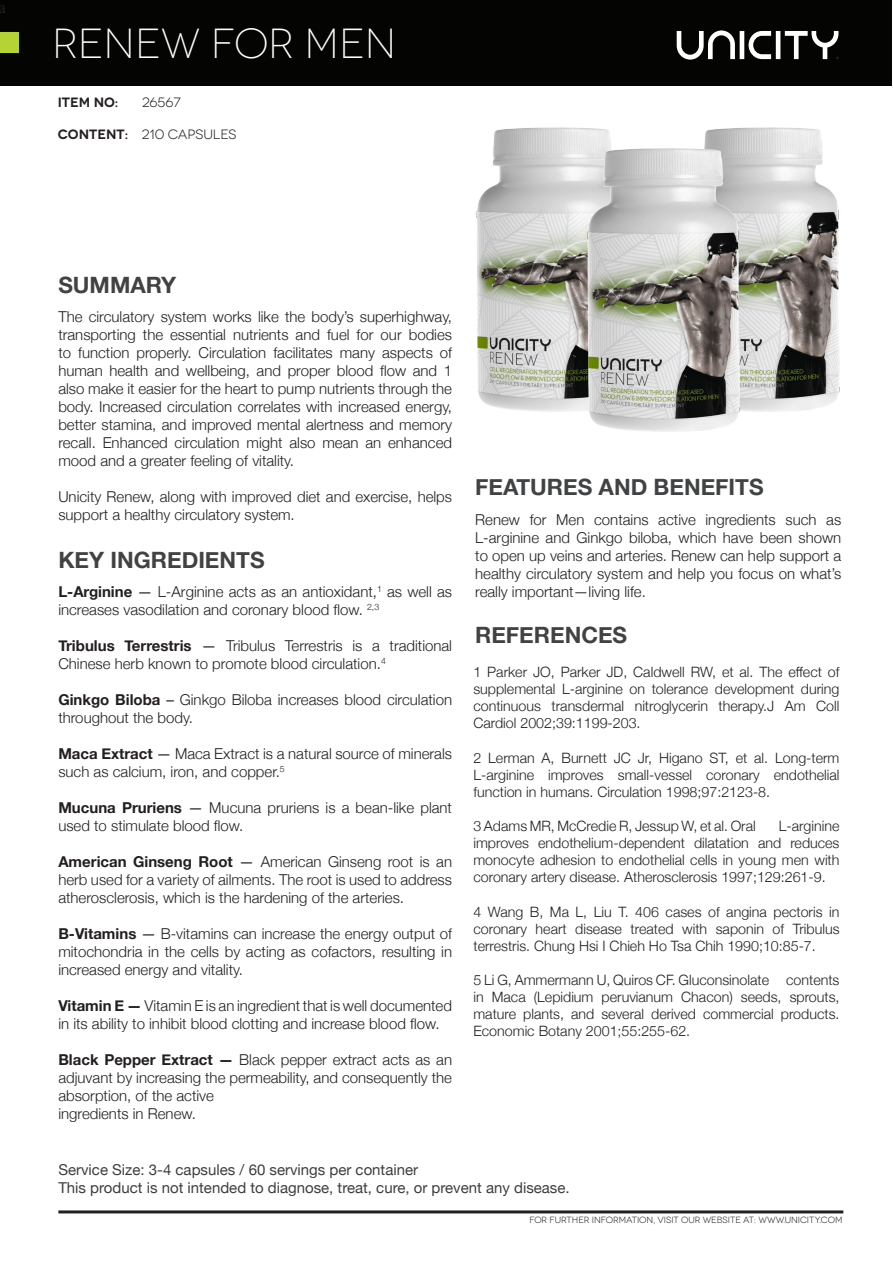
<style>
.page{position:relative;width:893px;height:1263px;background:#fff}
.page>*{position:absolute;margin:0;border:0;box-sizing:border-box;transform-origin:0 0}
.t1{font:300 42px "Novecentowide";color:#fff}
.t2{font:700 22.5px "Helvetica Neue";color:#414243}
.t3{font:18px "Minion Pro";color:#231f20}
.t4{font:300 15px/18px "Helvetica Neue";color:#231f20}
.t5{font:15px "Helvetica Neue";color:#3e3e3f}
.t6{font:300 14.25px/17.1px "Helvetica Neue";color:#231f20;text-align:justify}
.t7{font:13.5px "Novecentowide";color:#231f20}
.t8{font:600 13.5px "Novecentowide";color:#231f20}
.t9{font:9px "Novecentowide";color:#231f20}
.s1{font-weight:600}
.s2{font-weight:700}
.s3{font-weight:400}
</style>
<div class="page">
<img style="left:476px;top:127px;width:70px;height:285px">
<img style="left:782px;top:127px;width:58px;height:284px">
<img style="left:546px;top:127px;width:236px;height:305px">
<div style="left:0;top:0;width:892px;height:86px;background:#040503"></div>
<div style="left:0;top:32px;width:19px;height:20px;background:#b5d334"></div>
<svg style="left:677px;top:30px;width:161px;height:30px"></svg>
<hr style="left:58px;top:1210px;width:785px;height:3px;background:#231f20">
<p class="t3" style="left:-1px;top:-5px;width:9px">a</p>
<p class="t1" style="left:52px;top:19px;width:346px">RENEW FOR MEN</p>
<p class="t8" style="left:58px;top:94px;width:62px">ITEM NO:</p>
<p class="t7" style="left:142px;top:95px;width:40px">26567</p>
<p class="t7" style="left:58px;top:126px;width:180px"><span class="s1">CONTENT:</span> 210 CAPSULES</p>
<p class="t2" style="left:58px;top:267px;width:119px">SUMMARY</p>
<p class="t4" style="left:58px;top:307px;width:395px;text-align:justify">The circulatory system works like the body’s superhighway, transporting the essential nutrients and fuel for our bodies to function properly. Circulation facilitates many aspects of human health and wellbeing, and proper blood flow and 1 also make it easier for the heart to pump nutrients through the body. Increased circulation correlates with increased energy, better stamina, and improved mental alertness and memory recall. Enhanced circulation might also mean an enhanced mood and a greater feeling of vitality.</p>
<p class="t4" style="left:58px;top:487px;width:395px">Unicity Renew, along with improved diet and exercise, helps support a healthy circulatory system.</p>
<p class="t2" style="left:58px;top:542px;width:208px">KEY INGREDIENTS</p>
<p class="t4" style="left:58px;top:582px;width:395px"><span class="s2">L-Arginine</span> <span class="s3">—</span> L-Arginine acts as an antioxidant,<sup>1</sup> as well as increases vasodilation and coronary blood flow. <sup>2,3</sup></p>
<p class="t4" style="left:58px;top:636px;width:395px"><span class="s2">Tribulus Terrestris</span> <span class="s3">—</span> Tribulus Terrestris is a traditional<br>Chinese herb known to promote blood circulation.<sup>4</sup></p>
<p class="t4" style="left:58px;top:690px;width:395px"><span class="s2">Ginkgo Biloba</span> <span class="s3">–</span> Ginkgo Biloba increases blood circulation throughout the body.</p>
<p class="t4" style="left:58px;top:744px;width:395px"><span class="s2">Maca Extract</span> <span class="s3">—</span> Maca Extract is a natural source of minerals such as calcium, iron, and copper.<sup>5</sup></p>
<p class="t4" style="left:58px;top:798px;width:395px"><span class="s2">Mucuna Pruriens</span> <span class="s3">—</span> Mucuna pruriens is a bean-like plant used to stimulate blood flow.</p>
<p class="t4" style="left:58px;top:852px;width:395px;text-align:justify"><span class="s2">American Ginseng Root</span> <span class="s3">—</span> American Ginseng root is an herb used for a variety of ailments. The root is used to address atherosclerosis, which is the hardening of the arteries.</p>
<p class="t4" style="left:58px;top:924px;width:395px;text-align:justify"><span class="s2">B-Vitamins</span> <span class="s3">—</span> B-vitamins can increase the energy output of mitochondria in the cells by acting as cofactors, resulting in increased energy and vitality.</p>
<p class="t4" style="left:58px;top:996px;width:395px"><span class="s2">Vitamin E —</span> Vitamin E is an ingredient that is well documented in its ability to inhibit blood clotting and increase blood flow.</p>
<p class="t4" style="left:58px;top:1050px;width:395px;text-align:justify"><span class="s2">Black Pepper Extract —</span> Black pepper extract acts as an adjuvant by increasing the permeability, and consequently the absorption, of the active</p>
<p class="t4" style="left:58px;top:1104px;width:139px">ingredients in Renew.</p>
<p class="t2" style="left:475px;top:470px;width:290px">FEATURES AND BENEFITS</p>
<p class="t4" style="left:475px;top:510px;width:368px;text-align:justify">Renew for Men contains active ingredients such as L-arginine and Ginkgo biloba, which have been shown to open up veins and arteries. Renew can help support a healthy circulatory system and help you focus on what’s really important—living life.</p>
<p class="t2" style="left:475px;top:617px;width:154px">REFERENCES</p>
<p class="t6" style="left:473px;top:662px;width:368px">1 Parker JO, Parker JD, Caldwell RW, et al. The effect of supplemental L-arginine on tolerance development during continuous transdermal nitroglycerin therapy.J Am Coll Cardiol 2002;39:1199-203.</p>
<p class="t6" style="left:473px;top:748px;width:368px">2 Lerman A, Burnett JC Jr, Higano ST, et al. Long-term L-arginine improves small-vessel coronary endothelial function in humans. Circulation 1998;97:2123-8.</p>
<p class="t6" style="left:473px;top:816px;width:284px">3 Adams MR, McCredie R, Jessup W, et al. Oral</p>
<p class="t6" style="left:473px;top:816px;width:368px;text-indent:305px">L-arginine improves endothelium-dependent dilatation and reduces monocyte adhesion to endothelial cells in young men with coronary artery disease. Atherosclerosis 1997;129:261-9.</p>
<p class="t6" style="left:473px;top:902px;width:368px">4 Wang B, Ma L, Liu T. 406 cases of angina pectoris in coronary heart disease treated with saponin of Tribulus terrestris. Chung Hsi I Chieh Ho Tsa Chih 1990;10:85-7.</p>
<p class="t6" style="left:473px;top:970px;width:368px">5 Li G, Ammermann U, Quiros CF. Gluconsinolate contents in Maca (Lepidium peruvianum Chacon) seeds, sprouts, mature plants, and several derived commercial products.<br>Economic Botany 2001;55:255-62.</p>
<p class="t5" style="left:58px;top:1159px;width:361px">Service Size: 3-4 capsules / 60 servings per container</p>
<p class="t5" style="left:58px;top:1177px;width:513px">This product is not intended to diagnose, treat, cure, or prevent any disease.</p>
<p class="t9" style="left:529px;top:1215px;width:315px">FOR FURTHER INFORMATION, VISIT OUR WEBSITE AT: WWW.UNICITY.COM</p>
</div>
